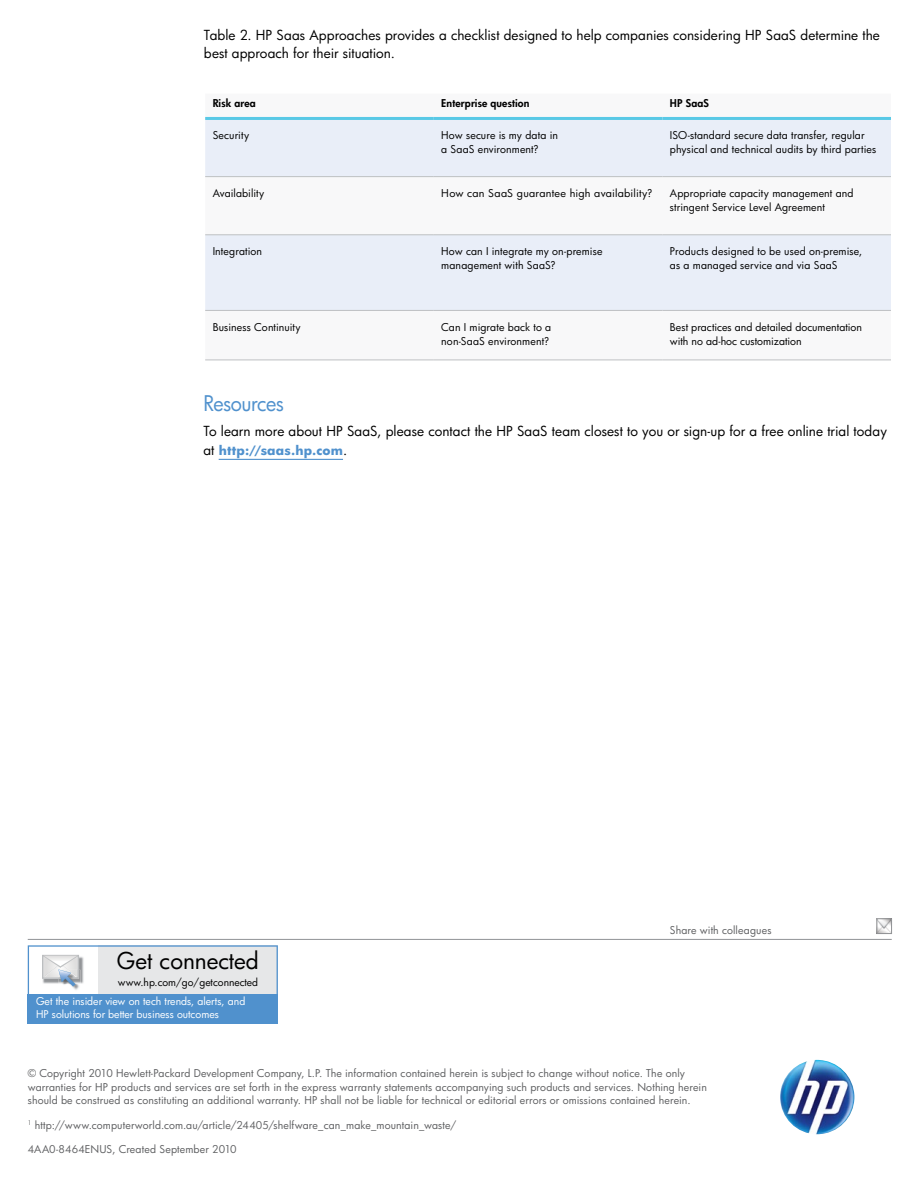
<style>
.page{position:relative;width:918px;height:1188px;background:#fff}
.page>*{position:absolute;margin:0;border:0;box-sizing:border-box;transform-origin:0 0}
.t1{font:22.65px "HP Futura";color:#000}
.t2{font:21px "HP Futura";letter-spacing:-.025em;color:#5091cd;scale:.94 1}
.t3{font:13.5px/18px "HP Futura";letter-spacing:.005em;color:#000}
.t4{font:700 12.3px "HP Futura";letter-spacing:.02em;color:#5091cd}
.t5{font:10.5px/13.5px "HP Futura";letter-spacing:.01em;color:#5f6062}
.t6{font:10.5px/13.5px "HP Futura";letter-spacing:.01em;color:#000}
.t7{font:800 10.5px "HP Futura";letter-spacing:.015em;color:#000}
.t8{font:10.35px/13px "HP Futura";letter-spacing:-.005em;color:#fff}
.t9{font:10.2px "HP Futura";color:#000}
.s1{font-weight:400;font-size:13.5px;color:#000}
</style>
<div class="page">
<img style="left:780px;top:1060px;width:74px;height:74px;border-radius:37px">
<svg style="left:28px;top:945px;width:250px;height:79px;background:#aac5de"></svg>
<hr style="left:28px;top:939px;width:864px;height:1px;background:#919396">
<img style="left:879px;top:921px;width:11px;height:11px">
<div style="left:877px;top:919px;width:15px;height:15px;border:1px solid #919396"></div>
<svg style="left:205px;top:116px;width:686px;height:244px"></svg>
<svg style="left:205px;top:120px;width:686px;height:190px;fill:#e9eef8"></svg>
<hr style="left:205px;top:176px;width:229px;height:1px;background:#bec0c2">
<hr style="left:434px;top:176px;width:228px;height:1px;background:#bec0c2">
<hr style="left:662px;top:176px;width:229px;height:1px;background:#bec0c2">
<hr style="left:205px;top:234px;width:229px;height:1px;background:#bec0c2">
<hr style="left:434px;top:234px;width:228px;height:1px;background:#bec0c2">
<hr style="left:662px;top:234px;width:229px;height:1px;background:#bec0c2">
<hr style="left:205px;top:310px;width:229px;height:1px;background:#bec0c2">
<hr style="left:434px;top:310px;width:228px;height:1px;background:#bec0c2">
<hr style="left:662px;top:310px;width:229px;height:1px;background:#bec0c2">
<hr style="left:205px;top:360px;width:229px;height:1px;background:#bec0c2">
<hr style="left:434px;top:360px;width:228px;height:1px;background:#bec0c2">
<hr style="left:662px;top:360px;width:229px;height:1px;background:#bec0c2">
<hr style="left:205px;top:117px;width:229px;height:3px;background:#59c9e6">
<hr style="left:434px;top:117px;width:228px;height:3px;background:#59c9e6">
<hr style="left:662px;top:117px;width:229px;height:3px;background:#59c9e6">
<hr style="left:219px;top:459px;width:124px;height:1px;background:#5091cd">
<p class="t3" style="left:204px;top:25px;width:677px">Table 2. HP Saas Approaches provides a checklist designed to help companies considering HP SaaS determine the best approach for their situation.</p>
<p class="t7" style="left:213px;top:96px;width:45px">Risk area</p>
<p class="t7" style="left:441px;top:96px;width:90px">Enterprise question</p>
<p class="t7" style="left:670px;top:96px;width:41px">HP SaaS</p>
<p class="t6" style="left:213px;top:128px;width:38px">Security</p>
<p class="t6" style="left:441px;top:128px;width:118px">How secure is my data in a SaaS environment?</p>
<p class="t6" style="left:670px;top:128px;width:208px">ISO-standard secure data transfer, regular physical and technical audits by third parties</p>
<p class="t6" style="left:213px;top:186px;width:53px">Availability</p>
<p class="t6" style="left:441px;top:186px;width:213px">How can SaaS guarantee high availability?</p>
<p class="t6" style="left:670px;top:186px;width:185px">Appropriate capacity management and stringent Service Level Agreement</p>
<p class="t6" style="left:213px;top:245px;width:51px">Integration</p>
<p class="t6" style="left:441px;top:245px;width:163px">How can I integrate my on-premise management with SaaS?</p>
<p class="t6" style="left:670px;top:245px;width:194px">Products designed to be used on-premise, as a managed service and via SaaS</p>
<p class="t6" style="left:213px;top:320px;width:90px">Business Continuity</p>
<p class="t6" style="left:441px;top:320px;width:112px">Can I migrate back to a non-SaaS environment?</p>
<p class="t6" style="left:670px;top:320px;width:194px">Best practices and detailed documentation with no ad-hoc customization</p>
<h2 class="t2" style="left:203px;top:389px;width:87px">Resources</h2>
<p class="t3" style="left:203px;top:422px;width:685px">To learn more about HP SaaS, please contact the HP SaaS team closest to you or sign-up for a free online trial today</p>
<p class="t4" style="left:203px;top:442px;width:145px"><span class="s1">at</span> http://saas.hp.com<span class="s1">.</span></p>
<h1 class="t1" style="left:117px;top:946px;width:143px">Get connected</h1>
<p class="t9" style="left:118px;top:976px;width:142px">www.hp.com/go/getconnected</p>
<p class="t8" style="left:36px;top:995px;width:211px">Get the insider view on tech trends, alerts, and<br>HP solutions for better business outcomes</p>
<p class="t5" style="left:670px;top:923px;width:103px">Share with colleagues</p>
<p class="t5" style="left:28px;top:1066px;width:681px">© Copyright 2010 Hewlett-Packard Development Company, L.P. The information contained herein is subject to change without notice. The only warranties for HP products and services are set forth in the express warranty statements accompanying such products and services. Nothing herein should be construed as constituting an additional warranty. HP shall not be liable for technical or editorial errors or omissions contained herein.</p>
<p class="t5" style="left:28px;top:1118px;width:430px"><sup>1</sup> http://www.computerworld.com.au/article/24405/shelfware_can_make_mountain_waste/</p>
<p class="t5" style="left:28px;top:1142px;width:211px">4AA0-8464ENUS, Created September 2010</p>
</div>
